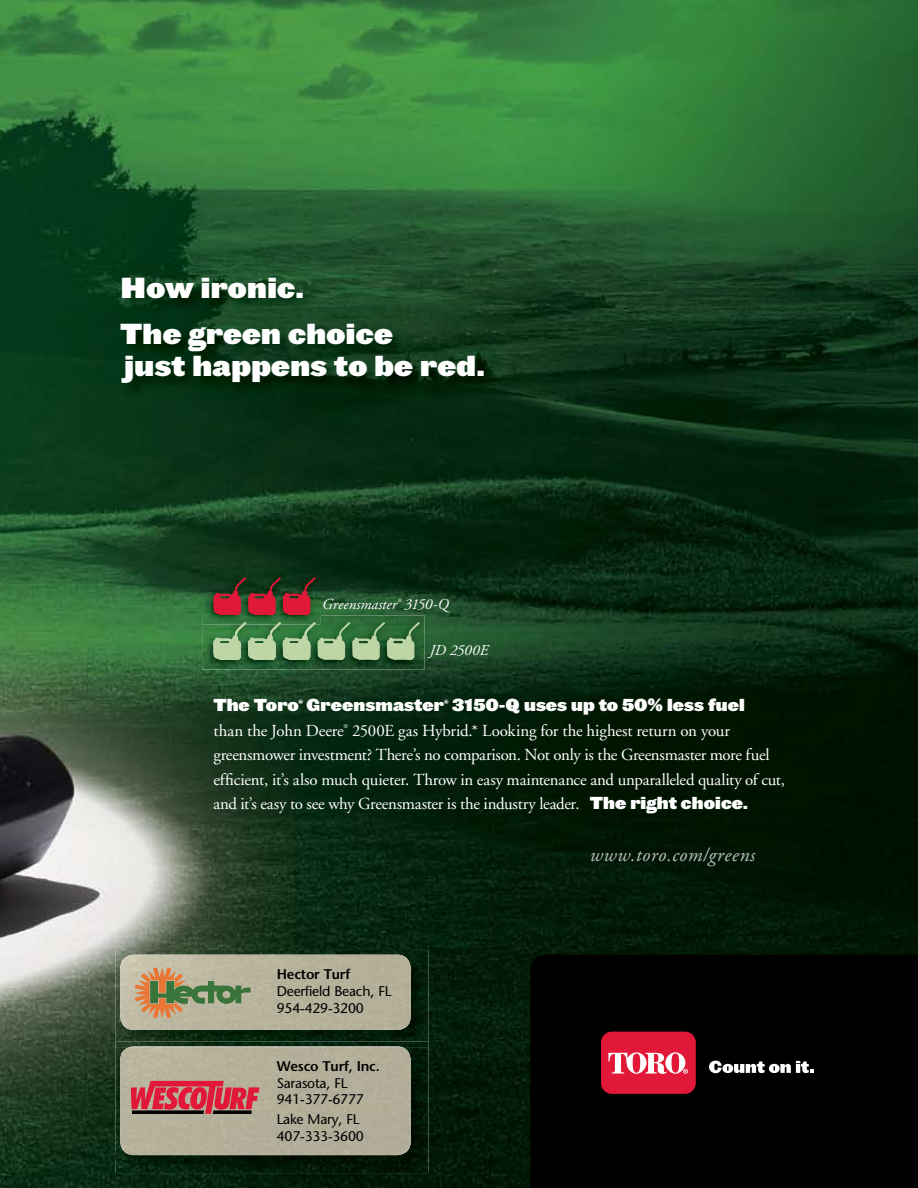
<style>
.page{position:relative;width:918px;height:1188px;background:#fff}
.page>*{position:absolute;margin:0;border:0;box-sizing:border-box;transform-origin:0 0}
.t1{font:27.6px/45.9px "Leviathan HTF Black";letter-spacing:.015em;color:#fff}
.t2{font:italic 19.95px "Adobe Garamond";letter-spacing:.035em;color:#bcbdbf}
.t3{font:16.8px/24.5px "Adobe Garamond";letter-spacing:-.015em;color:#fff}
.t4{font:16.5px "Leviathan HTF Black";letter-spacing:.005em;color:#fff}
.t5{font:italic 15.15px "Adobe Garamond";letter-spacing:.005em;color:#fff}
.t6{font:13.95px/16.2px "Stone Sans";letter-spacing:-.015em;color:#000}
.t7{font:600 13.95px "Stone Sans";letter-spacing:-.015em;color:#000}
.t8{font:5.85px "Adobe Garamond";color:#fff}
.t9{font:5.7px "Leviathan HTF Black";color:#fff}
.t10{font:italic 5.25px "Adobe Garamond";color:#fff}
.s1{font-family:"Leviathan HTF Black";font-size:16.5px}
</style>
<div class="page">
<img style="left:0;top:0;width:918px;height:1188px">
<img style="left:119px;top:276px;width:379px;height:121px">
<div style="left:530px;top:955px;width:388px;height:233px;background:#000"></div>
<svg style="left:709px;top:1061px;width:104px;height:12px"></svg>
<div style="left:601px;top:1032px;width:95px;height:62px;background:#e11837;border-radius:11px"></div>
<svg style="left:608px;top:1052px;width:80px;height:22px"></svg>
<img style="left:202px;top:571px;width:118px;height:98px">
<img style="left:202px;top:615px;width:118px;height:10px">
<svg style="left:213px;top:622px;width:207px;height:38px;background:#6d9b69"></svg>
<svg style="left:213px;top:577px;width:103px;height:38px;background:#6e2d29"></svg>
<img style="left:116px;top:950px;width:312px;height:92px">
<img style="left:120px;top:955px;width:291px;height:75px;border-radius:13px">
<svg style="left:135px;top:967px;width:115px;height:52px;background:#a69e78"></svg>
<img style="left:116px;top:1048px;width:312px;height:125px">
<img style="left:116px;top:1042px;width:312px;height:6px">
<div style="left:120px;top:1048px;width:291px;height:107px;background:#b4af9a"></div>
<img style="left:127px;top:1046px;width:277px;height:2px">
<svg style="left:131px;top:1081px;width:129px;height:33px;background:#be4852"></svg>
<h1 class="t1" style="left:120px;top:265px;width:274px">How ironic.<br>The green choice</h1>
<h1 class="t1" style="left:125px;top:343px;width:362px">just happens to be red.</h1>
<p class="t5" style="left:321px;top:596px;width:77px">Greensmaster</p>
<p class="t10" style="left:398px;top:598px;width:6px">®</p>
<p class="t5" style="left:404px;top:596px;width:46px">3150-Q</p>
<p class="t5" style="left:429px;top:642px;width:60px">JD 2500E</p>
<p class="t9" style="left:298px;top:698px;width:7px">®</p>
<p class="t9" style="left:444px;top:698px;width:7px">®</p>
<p class="t4" style="left:452px;top:695px;width:294px">3150-Q uses up to 50% less fuel</p>
<p class="t3" style="left:213px;top:719px;width:132px">than the John Deere</p>
<p class="t8" style="left:343px;top:723px;width:6px">®</p>
<p class="t4" style="left:213px;top:695px;width:232px">The Toro Greensmaster</p>
<p class="t3" style="left:213px;top:719px;width:573px;text-indent:139px">2500E gas Hybrid.* Looking for the highest return on your greensmower investment? There’s no comparison. Not only is the Greensmaster more fuel efficient, it’s also much quieter. Throw in easy maintenance and unparalleled quality of cut, and it’s easy to see why Greensmaster is the industry leader. <span class="s1">The right choice.</span></p>
<p class="t7" style="left:277px;top:966px;width:75px">Hector Turf</p>
<p class="t6" style="left:277px;top:983px;width:116px">Deerfield Beach, FL<br>954-429-3200</p>
<p class="t7" style="left:277px;top:1057px;width:104px">Wesco Turf, Inc.</p>
<p class="t6" style="left:277px;top:1075px;width:89px">Sarasota, FL<br>941-377-6777</p>
<p class="t6" style="left:277px;top:1112px;width:89px">Lake Mary, FL<br>407-333-3600</p>
<p class="t2" style="left:589px;top:844px;width:167px">www.toro.com/greens</p>
</div>
